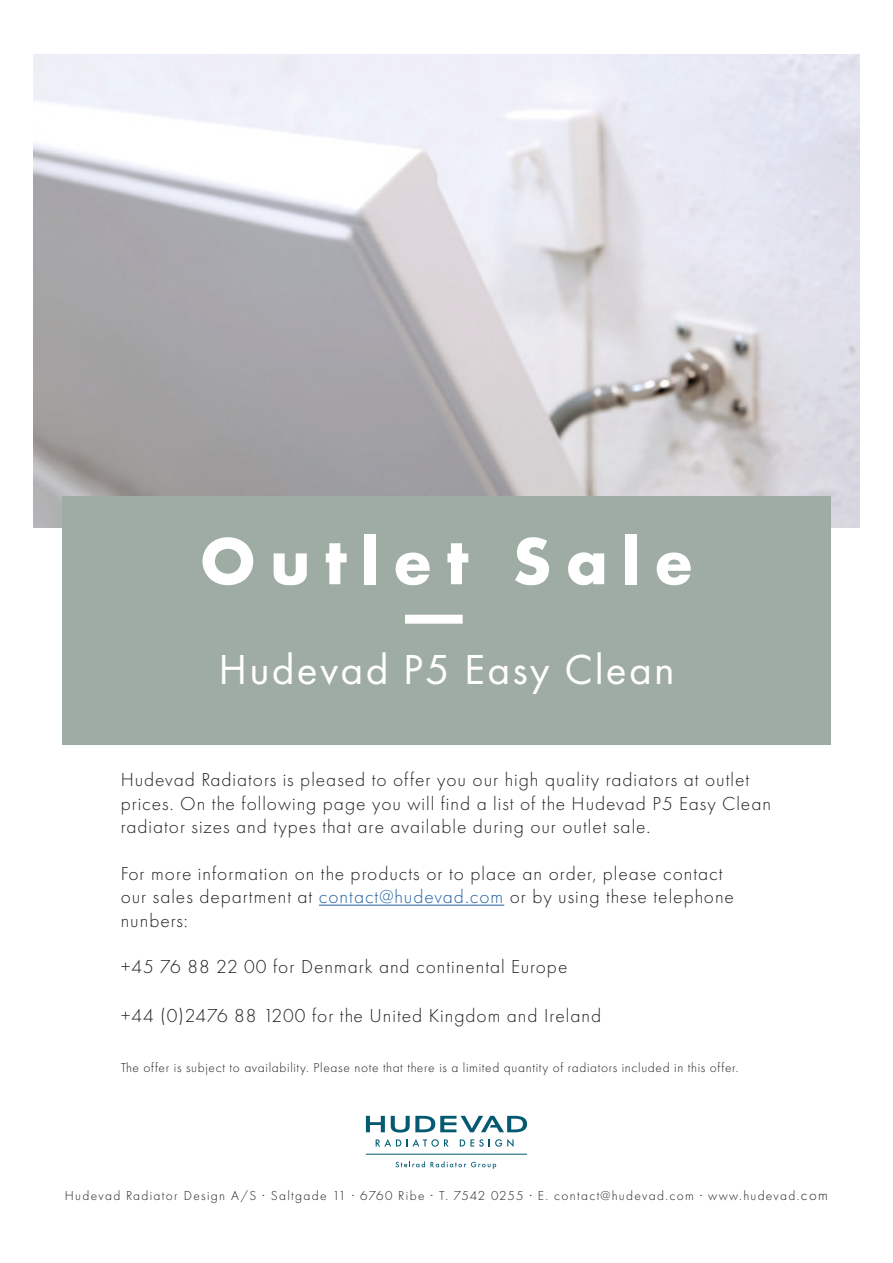
<style>
.page{position:relative;width:893px;height:1263px;background:#fff}
.page>*{position:absolute;margin:0;border:0;box-sizing:border-box;transform-origin:0 0}
.t1{font:700 69px "Futura PT";letter-spacing:.2em;color:#fff}
.t2{font:43.5px "Futura PT";letter-spacing:.05em;color:#fff}
.t3{font:300 19.5px/23.4px "Futura PT";letter-spacing:.05em;color:#231f20}
.t4{font:300 13.5px "Futura PT";letter-spacing:.05em;color:#231f20}
.t5{font:300 13.5px "Futura PT";letter-spacing:.1em;color:#231f20}
.s1{color:#215fa0}
.s2{font-size:15px}
</style>
<div class="page">
<img style="left:34px;top:54px;width:825px;height:473px">
<div style="left:62px;top:496px;width:769px;height:249px;background:#9faca3"></div>
<hr style="left:319px;top:905px;width:185px;height:1px;background:#215fa0">
<div style="left:405px;top:615px;width:58px;height:9px;background:#fff"></div>
<svg style="left:366px;top:1116px;width:19px;height:16px"></svg>
<svg style="left:391px;top:1116px;width:136px;height:16px"></svg>
<svg style="left:395px;top:1161px;width:101px;height:8px"></svg>
<hr style="left:366px;top:1154px;width:161px;height:1px;background:#025b73">
<svg style="left:376px;top:1139px;width:25px;height:7px"></svg>
<svg style="left:407px;top:1139px;width:42px;height:8px"></svg>
<svg style="left:460px;top:1139px;width:53px;height:8px"></svg>
<p class="t1" style="left:200px;top:517px;width:495px">Outlet Sale</p>
<p class="t2" style="left:218px;top:643px;width:458px">Hudevad P5 Easy Clean</p>
<p class="t3" style="left:121px;top:768px;width:652px">Hudevad Radiators is pleased to offer you our high quality radiators at outlet prices. On the following page you will find a list of the Hudevad P5 Easy Clean radiator sizes and types that are available during our outlet sale.</p>
<p class="t3" style="left:121px;top:862px;width:615px">For more information on the products or to place an order, please contact our sales department at <span class="s1">contact@hudevad.com</span> or by using these telephone nunbers:</p>
<p class="t3" style="left:121px;top:955px;width:448px">+45 76 88 22 00 for Denmark and continental Europe</p>
<p class="t3" style="left:121px;top:1004px;width:482px">+44 (0)2476 88 1200 for the United Kingdom and Ireland</p>
<p class="t4" style="left:121px;top:1060px;width:619px">The offer is subject to availability. Please note that there is a limited quantity of radiators included in this offer.</p>
<p class="t5" style="left:65px;top:1187px;width:765px">Hudevad Radiator Design A/S · Saltgade 11 · 6760 Ribe · T. 7542 0255 · E. contact@hudevad.com · www.hudevad.<span class="s2">com</span></p>
</div>
